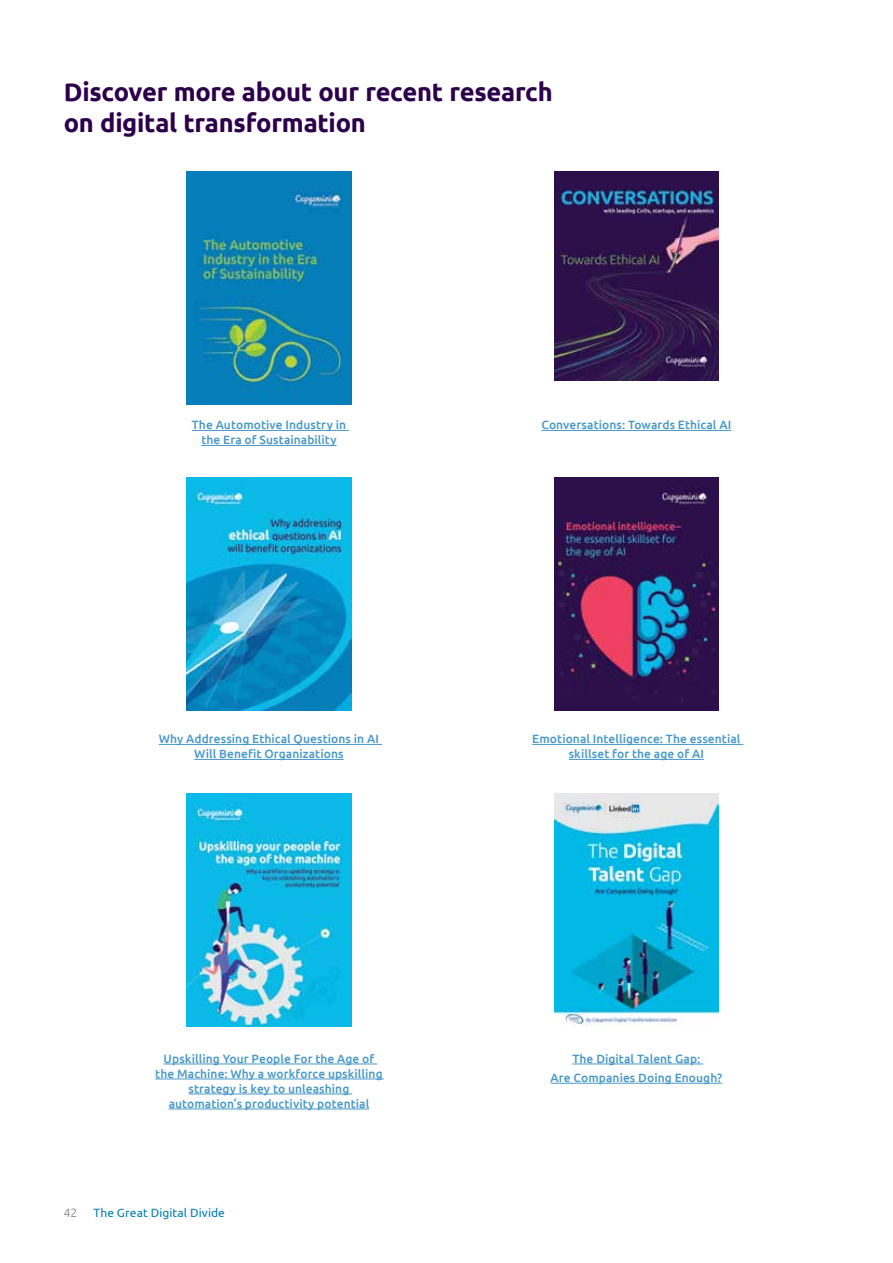
<style>
.page{position:relative;width:893px;height:1263px;background:#fff}
.page>*{position:absolute;margin:0;border:0;box-sizing:border-box;transform-origin:0 0}
.t1{font:700 25.5px/30.6px "Ubuntu";letter-spacing:-.01em;color:#2c004b}
.t2{font:500 12px/15px "Ubuntu";letter-spacing:.005em;color:#4798c7;text-align:center}
.t3{font:12px "Ubuntu";letter-spacing:.01em;color:#007db7}
.t4{font:300 12px "Ubuntu";color:#77787b}
</style>
<div class="page">
<hr style="left:192px;top:430px;width:157px;height:1px;background:#4798c7">
<hr style="left:201px;top:445px;width:136px;height:1px;background:#4798c7">
<img style="left:187px;top:172px;width:164px;height:232px">
<hr style="left:159px;top:744px;width:223px;height:1px;background:#4798c7">
<hr style="left:194px;top:759px;width:150px;height:1px;background:#4798c7">
<img style="left:187px;top:478px;width:164px;height:232px">
<hr style="left:164px;top:1064px;width:213px;height:1px;background:#4798c7">
<hr style="left:155px;top:1079px;width:229px;height:1px;background:#4798c7">
<hr style="left:189px;top:1094px;width:163px;height:1px;background:#4798c7">
<hr style="left:169px;top:1109px;width:200px;height:1px;background:#4798c7">
<img style="left:187px;top:793px;width:164px;height:233px">
<hr style="left:541px;top:430px;width:190px;height:1px;background:#4798c7">
<img style="left:554px;top:172px;width:165px;height:209px">
<hr style="left:532px;top:744px;width:211px;height:1px;background:#4798c7">
<hr style="left:569px;top:759px;width:135px;height:1px;background:#4798c7">
<img style="left:554px;top:478px;width:165px;height:232px">
<hr style="left:572px;top:1064px;width:131px;height:1px;background:#4798c7">
<hr style="left:550px;top:1083px;width:172px;height:1px;background:#4798c7">
<img style="left:554px;top:793px;width:165px;height:233px">
<h1 class="t1" style="left:64px;top:77px;width:491px">Discover more about our recent research on digital transformation</h1>
<p class="t2" style="left:192px;top:417px;width:156px">The Automotive Industry in the Era of Sustainability</p>
<p class="t2" style="left:541px;top:417px;width:191px">Conversations: Towards Ethical AI</p>
<p class="t2" style="left:159px;top:731px;width:222px">Why Addressing Ethical Questions in AI<br>Will Benefit Organizations</p>
<p class="t2" style="left:532px;top:731px;width:210px">Emotional Intelligence: The essential skillset for the age of AI</p>
<p class="t2" style="left:155px;top:1050px;width:229px">Upskilling Your People For the Age of the Machine: Why a workforce upskilling strategy is key to unleashing automation’s productivity potential</p>
<p class="t2" style="left:550px;top:1048px;width:173px;line-height:19.2px">The Digital Talent Gap:<br>Are Companies Doing Enough?</p>
<p class="t4" style="left:64px;top:1205px;width:15px">42</p>
<p class="t3" style="left:94px;top:1205px;width:133px">The Great Digital Divide</p>
</div>
